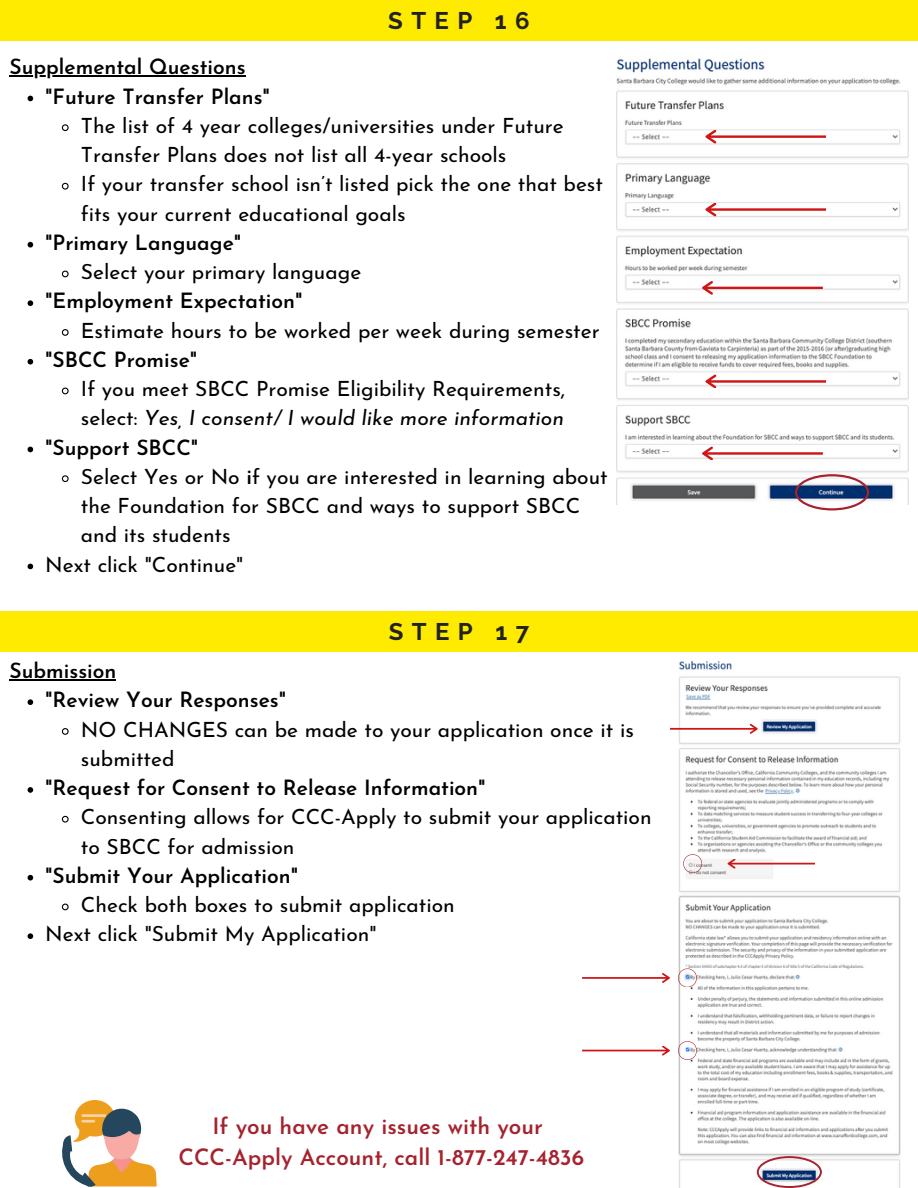
<style>
.page{position:relative;width:918px;height:1188px;background:#fff}
.page>*{position:absolute;margin:0;border:0;box-sizing:border-box;transform-origin:0 0}
.t1{font:700 24px "Raleway";letter-spacing:.35em;color:#222}
.t2{font:600 22.5px/31.5px "Josefin Sans";color:#a5222e;text-align:center}
.t3{font:21px/29.2px "Josefin Sans";color:#000}
.t4{font:600 21px "Josefin Sans";color:#000}
.s1{font-style:italic}
.s2{font-weight:600}
</style>
<div class="page">
<div style="left:0;top:0;width:918px;height:41px;background:#ffeb00"></div>
<div style="left:0;top:611px;width:918px;height:41px;background:#ffeb00"></div>
<img style="left:617px;top:58px;width:291px;height:447px">
<hr style="left:10px;top:75px;width:236px;height:2px;background:#000">
<svg style="left:28px;top:96px;width:5px;height:5px"></svg>
<svg style="left:61px;top:124px;width:8px;height:8px"></svg>
<svg style="left:61px;top:182px;width:8px;height:8px"></svg>
<svg style="left:28px;top:242px;width:5px;height:6px"></svg>
<svg style="left:61px;top:270px;width:8px;height:8px"></svg>
<svg style="left:28px;top:300px;width:5px;height:6px"></svg>
<svg style="left:61px;top:329px;width:8px;height:7px"></svg>
<svg style="left:28px;top:359px;width:5px;height:6px"></svg>
<svg style="left:61px;top:387px;width:8px;height:8px"></svg>
<svg style="left:28px;top:447px;width:5px;height:5px"></svg>
<svg style="left:61px;top:475px;width:8px;height:8px"></svg>
<svg style="left:28px;top:564px;width:5px;height:5px"></svg>
<svg style="left:705px;top:130px;width:121px;height:13px"></svg>
<svg style="left:705px;top:203px;width:121px;height:13px"></svg>
<svg style="left:702px;top:281px;width:121px;height:14px"></svg>
<svg style="left:705px;top:375px;width:121px;height:13px"></svg>
<svg style="left:702px;top:447px;width:121px;height:13px"></svg>
<svg style="left:795px;top:474px;width:74px;height:36px"></svg>
<img style="left:678px;top:661px;width:223px;height:526px">
<hr style="left:10px;top:679px;width:106px;height:1px;background:#000">
<svg style="left:28px;top:699px;width:5px;height:6px"></svg>
<svg style="left:61px;top:728px;width:8px;height:7px"></svg>
<svg style="left:28px;top:787px;width:5px;height:6px"></svg>
<svg style="left:61px;top:815px;width:8px;height:8px"></svg>
<svg style="left:28px;top:875px;width:5px;height:6px"></svg>
<svg style="left:61px;top:903px;width:8px;height:8px"></svg>
<svg style="left:28px;top:933px;width:5px;height:6px"></svg>
<svg style="left:757px;top:1156px;width:65px;height:32px"></svg>
<svg style="left:670px;top:724px;width:88px;height:10px"></svg>
<svg style="left:728px;top:859px;width:87px;height:10px"></svg>
<svg style="left:683px;top:854px;width:19px;height:19px"></svg>
<svg style="left:678px;top:968px;width:19px;height:19px"></svg>
<svg style="left:678px;top:1041px;width:19px;height:19px"></svg>
<svg style="left:582px;top:973px;width:88px;height:10px"></svg>
<svg style="left:582px;top:1046px;width:88px;height:10px"></svg>
<svg style="left:62px;top:1100px;width:95px;height:87px"></svg>
<p class="t1" style="left:388px;top:6px;width:143px">STEP 16</p>
<h1 class="t4" style="left:10px;top:59px;width:238px">Supplemental Questions</h1>
<h3 class="t4" style="left:45px;top:88px;width:226px">"Future Transfer Plans"</h3>
<p class="t3" style="left:81px;top:113px;width:484px">The list of 4 year colleges/universities under Future<br>Transfer Plans does not list all 4-year schools</p>
<p class="t3" style="left:81px;top:171px;width:524px">If your transfer school isn’t listed pick the one that best fits your current educational goals</p>
<p class="t4" style="left:45px;top:234px;width:198px">"Primary Language"</p>
<p class="t3" style="left:81px;top:259px;width:282px">Select your primary language</p>
<p class="t4" style="left:45px;top:293px;width:259px">"Employment Expectation"</p>
<p class="t3" style="left:81px;top:318px;width:520px">Estimate hours to be worked per week during semester</p>
<p class="t4" style="left:45px;top:351px;width:153px">"SBCC Promise"</p>
<p class="t3" style="left:81px;top:376px;width:486px">If you meet SBCC Promise Eligibility Requirements, select: <span class="s1">Yes, I consent/ I would like more information</span></p>
<p class="t4" style="left:45px;top:439px;width:155px">"Support SBCC"</p>
<p class="t3" style="left:81px;top:464px;width:528px">Select Yes or No <span class="s2">i</span>f you are interested in learning about the Foundation for SBCC and ways to support SBCC and its students</p>
<p class="t3" style="left:45px;top:552px;width:200px">Next click "Continue"</p>
<p class="t1" style="left:389px;top:617px;width:142px">STEP 17</p>
<p class="t4" style="left:10px;top:662px;width:108px">Submission</p>
<p class="t4" style="left:45px;top:692px;width:242px">"Review Your Responses"</p>
<p class="t3" style="left:81px;top:717px;width:555px">NO CHANGES can be made to your application once it is submitted</p>
<h1 class="t4" style="left:45px;top:779px;width:442px">"Request for Consent to Release Information"</h1>
<h3 class="t3" style="left:81px;top:804px;width:572px">Consenting allows for CCC-Apply to submit your application to SBCC for admission</h3>
<p class="t4" style="left:45px;top:867px;width:254px">"Submit Your Application"</p>
<p class="t3" style="left:81px;top:892px;width:375px">Check both boxes to submit application</p>
<p class="t3" style="left:45px;top:921px;width:333px">Next click "Submit My Application"</p>
<p class="t2" style="left:178px;top:1112px;width:407px">If you have any issues with your<br>CCC-Apply Account, call 1-877-247-4836</p>
</div>
